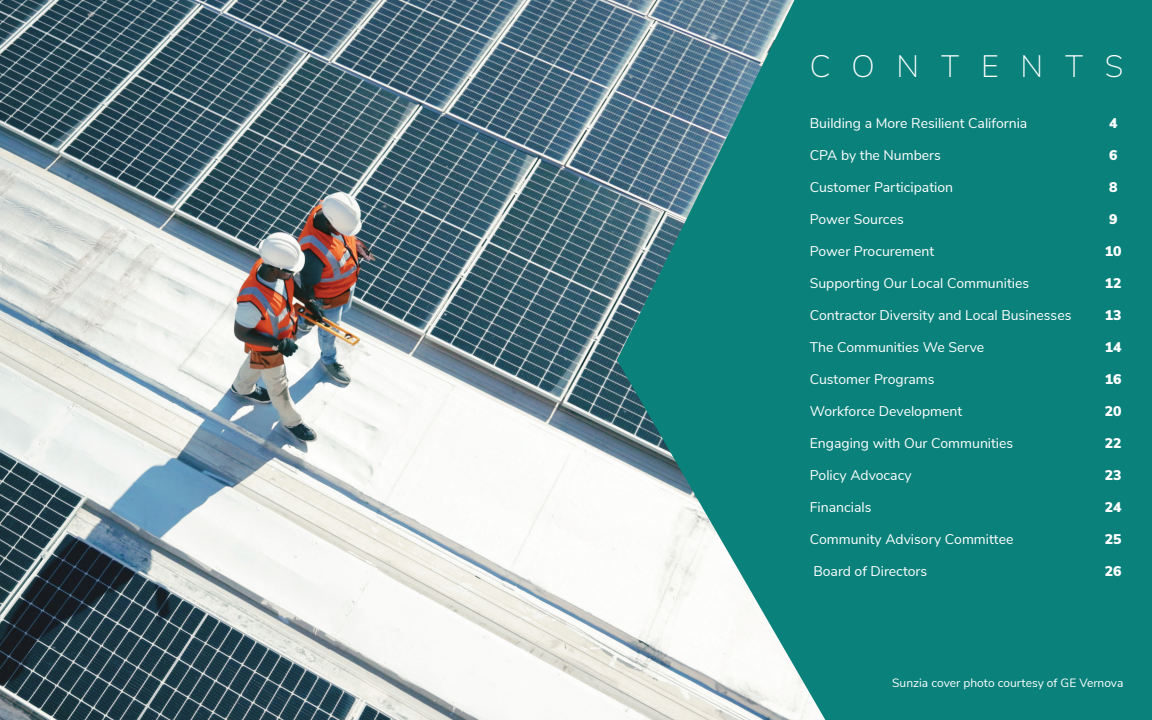
<style>
.page{position:relative;width:1152px;height:720px;background:#fff}
.page>*{position:absolute;margin:0;border:0;box-sizing:border-box;transform-origin:0 0}
.MAIN_TITLE_2{font:200 31px "Nunito Sans";letter-spacing:.7em;color:#fff}
.BODY-12pt{font:14px "Nunito Sans";color:#fff}
.BODY-12pt-2{font:900 14px "Nunito Sans";color:#fff}
.Pa0{font:12px "Nunito Sans";color:#fff}
</style>
<div class="page">
<img style="left:0;top:0;width:617px;height:720px">
<svg style="left:617px;top:0;width:535px;height:720px;background:#268a87"></svg>
<p class="MAIN_TITLE_2" style="left:810px;top:43px;width:315px">CONTENTS</p>
<p class="BODY-12pt" style="left:810px;top:112px;width:219px">Building a More Resilient California</p>
<p class="BODY-12pt" style="left:810px;top:144px;width:133px">CPA by the Numbers</p>
<p class="BODY-12pt" style="left:810px;top:176px;width:145px">Customer Participation</p>
<p class="BODY-12pt" style="left:810px;top:208px;width:95px">Power Sources</p>
<p class="BODY-12pt" style="left:810px;top:240px;width:126px">Power Procurement</p>
<p class="BODY-12pt" style="left:810px;top:272px;width:221px">Supporting Our Local Communities</p>
<p class="BODY-12pt" style="left:810px;top:304px;width:263px">Contractor Diversity and Local Businesses</p>
<p class="BODY-12pt" style="left:810px;top:337px;width:176px">The Communities We Serve</p>
<p class="BODY-12pt" style="left:810px;top:369px;width:126px">Customer Programs</p>
<p class="BODY-12pt" style="left:810px;top:401px;width:154px">Workforce Development</p>
<p class="BODY-12pt" style="left:810px;top:433px;width:205px">Engaging with Our Communities</p>
<p class="BODY-12pt" style="left:810px;top:465px;width:103px">Policy Advocacy</p>
<p class="BODY-12pt" style="left:810px;top:497px;width:63px">Financials</p>
<p class="BODY-12pt" style="left:810px;top:529px;width:205px">Community Advisory Committee</p>
<p class="BODY-12pt" style="left:813px;top:561px;width:115px">Board of Directors</p>
<p class="BODY-12pt-2" style="left:1109px;top:112px;width:10px">4</p>
<p class="BODY-12pt-2" style="left:1109px;top:144px;width:10px">6</p>
<p class="BODY-12pt-2" style="left:1109px;top:177px;width:10px">8</p>
<p class="BODY-12pt-2" style="left:1109px;top:209px;width:10px">9</p>
<p class="BODY-12pt-2" style="left:1105px;top:241px;width:18px">10</p>
<p class="BODY-12pt-2" style="left:1105px;top:273px;width:18px">12</p>
<p class="BODY-12pt-2" style="left:1105px;top:305px;width:18px">13</p>
<p class="BODY-12pt-2" style="left:1105px;top:337px;width:18px">14</p>
<p class="BODY-12pt-2" style="left:1105px;top:369px;width:18px">16</p>
<p class="BODY-12pt-2" style="left:1105px;top:401px;width:18px">20</p>
<p class="BODY-12pt-2" style="left:1105px;top:433px;width:18px">22</p>
<p class="BODY-12pt-2" style="left:1105px;top:465px;width:18px">23</p>
<p class="BODY-12pt-2" style="left:1105px;top:497px;width:18px">24</p>
<p class="BODY-12pt-2" style="left:1105px;top:529px;width:18px">25</p>
<p class="BODY-12pt-2" style="left:1105px;top:561px;width:18px">26</p>
<p class="Pa0" style="left:892px;top:674px;width:233px">Sunzia cover photo courtesy of GE Vernova</p>
</div>
